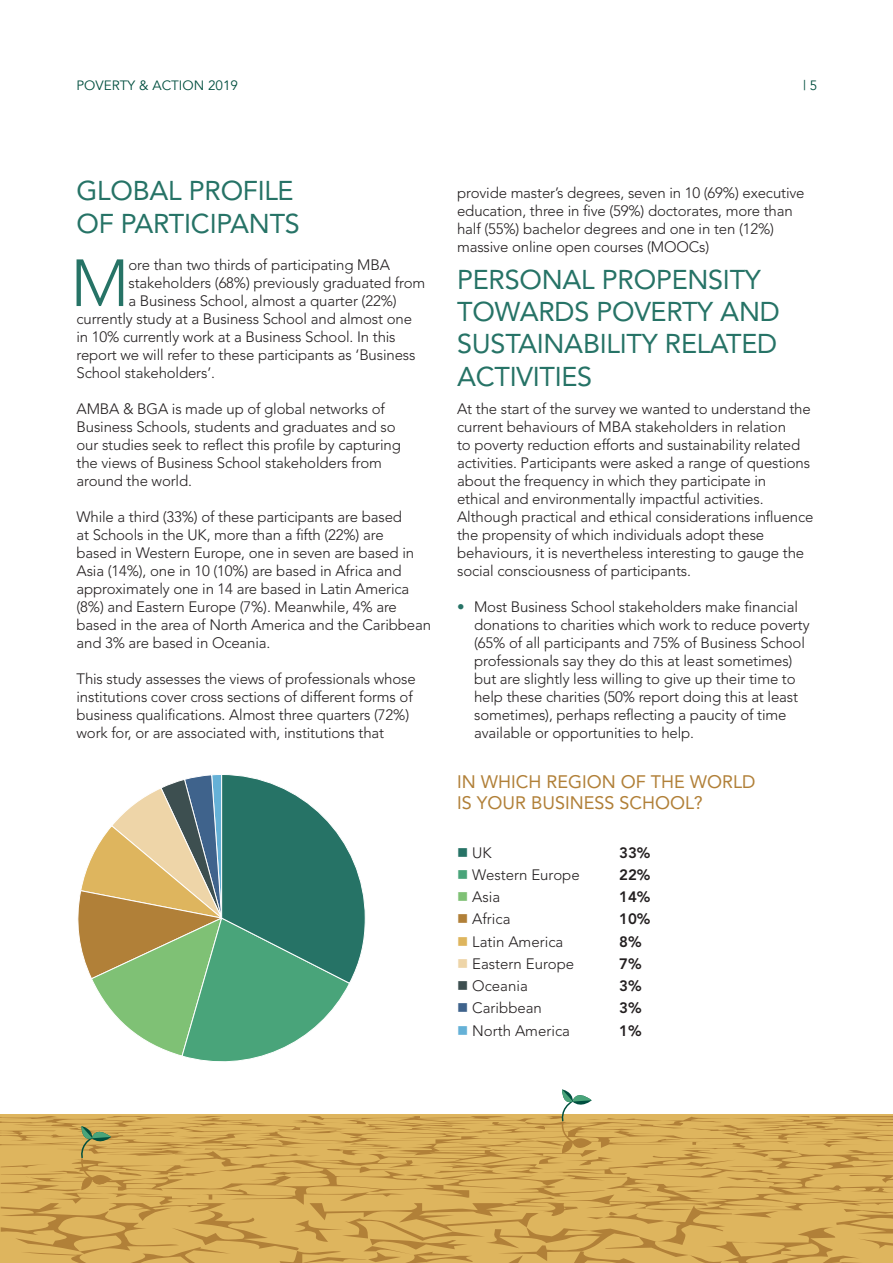
<style>
.page{position:relative;width:893px;height:1263px;background:#fff}
.page>*{position:absolute;margin:0;border:0;box-sizing:border-box;transform-origin:0 0}
.body{font:300 65.85px "Avenir LT Std";color:#267366}
.Page_Title{font:27px/32.4px "Avenir LT Std";letter-spacing:-.01em;color:#267366}
.Page_Title-2{font:18px/21.6px "Avenir LT Std";color:#b18038}
.body-2{font:300 15px/18px "Avenir LT Std";letter-spacing:-.01em;color:#231f20}
.body-3{font:800 15px "Avenir LT Std";color:#231f20}
.t1{font:13.5px "Avenir";color:#004f3f}
.s1{color:#267366}
.s2{color:#49a47a}
.s3{color:#7fc175}
.s4{color:#b18038}
.s5{color:#deb55e}
.s6{color:#eed5a8}
.s7{color:#3d4f50}
.s8{color:#3f638c}
.s9{color:#65b1d7}
</style>
<div class="page">
<svg style="left:77px;top:774px;width:289px;height:288px"></svg>
<svg style="left:0;top:1089px;width:893px;height:174px;background:#dab66e"></svg>
<p class="t1" style="left:77px;top:77px;width:163px">POVERTY &amp; ACTION 2019</p>
<p class="t1" style="left:803px;top:77px;width:16px">| 5</p>
<p class="Page_Title" style="left:77px;top:175px;width:225px">GLOBAL PROFILE<br>OF PARTICIPANTS</p>
<p class="body" style="left:71px;top:245px;width:60px">M</p>
<p class="body-2" style="left:128px;top:256px;width:263px">ore than two thirds of participating MBA</p>
<p class="body-2" style="left:128px;top:274px;width:298px">stakeholders (68%) previously graduated from</p>
<p class="body-2" style="left:128px;top:292px;width:270px">a Business School, almost a quarter (22%)</p>
<p class="body-2" style="left:77px;top:310px;width:337px">currently study at a Business School and almost one</p>
<p class="body-2" style="left:77px;top:328px;width:321px">in 10% currently work at a Business School. In this</p>
<p class="body-2" style="left:77px;top:346px;width:340px">report we will refer to these participants as ‘Business</p>
<p class="body-2" style="left:77px;top:364px;width:140px">School stakeholders’.</p>
<p class="body-2" style="left:77px;top:400px;width:326px">AMBA &amp; BGA is made up of global networks of Business Schools, students and graduates and so our studies seek to reflect this profile by capturing the views of Business School stakeholders from around the world.</p>
<p class="body-2" style="left:77px;top:508px;width:356px">While a third (33%) of these participants are based<br>at Schools in the UK, more than a fifth (22%) are<br>based in Western Europe, one in seven are based in Asia (14%), one in 10 (10%) are based in Africa and approximately one in 14 are based in Latin America (8%) and Eastern Europe (7%). Meanwhile, 4% are based in the area of North America and the Caribbean and 3% are based in Oceania.</p>
<p class="body-2" style="left:77px;top:670px;width:341px">This study assesses the views of professionals whose institutions cover cross sections of different forms of business qualifications. Almost three quarters (72%) work for, or are associated with, institutions that</p>
<p class="body-2" style="left:457px;top:184px;width:349px">provide master’s degrees, seven in 10 (69%) executive education, three in five (59%) doctorates, more than half (55%) bachelor degrees and one in ten (12%) massive online open courses (MOOCs)</p>
<p class="Page_Title" style="left:457px;top:263px;width:324px">PERSONAL PROPENSITY<br>TOWARDS POVERTY AND<br>SUSTAINABILITY RELATED<br>ACTIVITIES</p>
<p class="body-2" style="left:457px;top:400px;width:358px">At the start of the survey we wanted to understand the current behaviours of MBA stakeholders in relation<br>to poverty reduction efforts and sustainability related activities. Participants were asked a range of questions about the frequency in which they participate in<br>ethical and environmentally impactful activities.<br>Although practical and ethical considerations influence the propensity of which individuals adopt these behaviours, it is nevertheless interesting to gauge the social consciousness of participants.</p>
<p class="body-2" style="left:474px;top:598px;width:337px;text-indent:-17px"><span class="s1">•</span> Most Business School stakeholders make financial donations to charities which work to reduce poverty (65% of all participants and 75% of Business School professionals say they do this at least sometimes) but are slightly less willing to give up their time to help these charities (50% report doing this at least sometimes), perhaps reflecting a paucity of time available or opportunities to help.</p>
<p class="Page_Title-2" style="left:457px;top:771px;width:300px">IN WHICH REGION OF THE WORLD<br>IS YOUR BUSINESS SCHOOL?</p>
<p class="body-2" style="left:457px;top:843px;width:36px"><span class="s1">■</span> UK</p>
<p class="body-3" style="left:619px;top:843px;width:33px">33%</p>
<p class="body-2" style="left:457px;top:866px;width:124px"><span class="s2">■</span> Western Europe</p>
<p class="body-3" style="left:619px;top:866px;width:33px">22%</p>
<p class="body-2" style="left:457px;top:888px;width:45px"><span class="s3">■</span> Asia</p>
<p class="body-3" style="left:619px;top:888px;width:33px">14%</p>
<p class="body-2" style="left:457px;top:910px;width:55px"><span class="s4">■</span> Africa</p>
<p class="body-3" style="left:619px;top:910px;width:33px">10%</p>
<p class="body-2" style="left:457px;top:932px;width:108px"><span class="s5">■</span> Latin America</p>
<p class="body-3" style="left:619px;top:932px;width:24px">8%</p>
<p class="body-2" style="left:457px;top:955px;width:119px"><span class="s6">■</span> Eastern Europe</p>
<p class="body-3" style="left:619px;top:955px;width:24px">7%</p>
<p class="body-2" style="left:457px;top:977px;width:72px"><span class="s7">■</span> Oceania</p>
<p class="body-3" style="left:619px;top:977px;width:24px">3%</p>
<p class="body-2" style="left:457px;top:999px;width:86px"><span class="s8">■</span> Caribbean</p>
<p class="body-3" style="left:619px;top:999px;width:24px">3%</p>
<p class="body-2" style="left:457px;top:1021px;width:114px"><span class="s9">■</span> North America</p>
<p class="body-3" style="left:619px;top:1021px;width:24px">1%</p>
</div>
